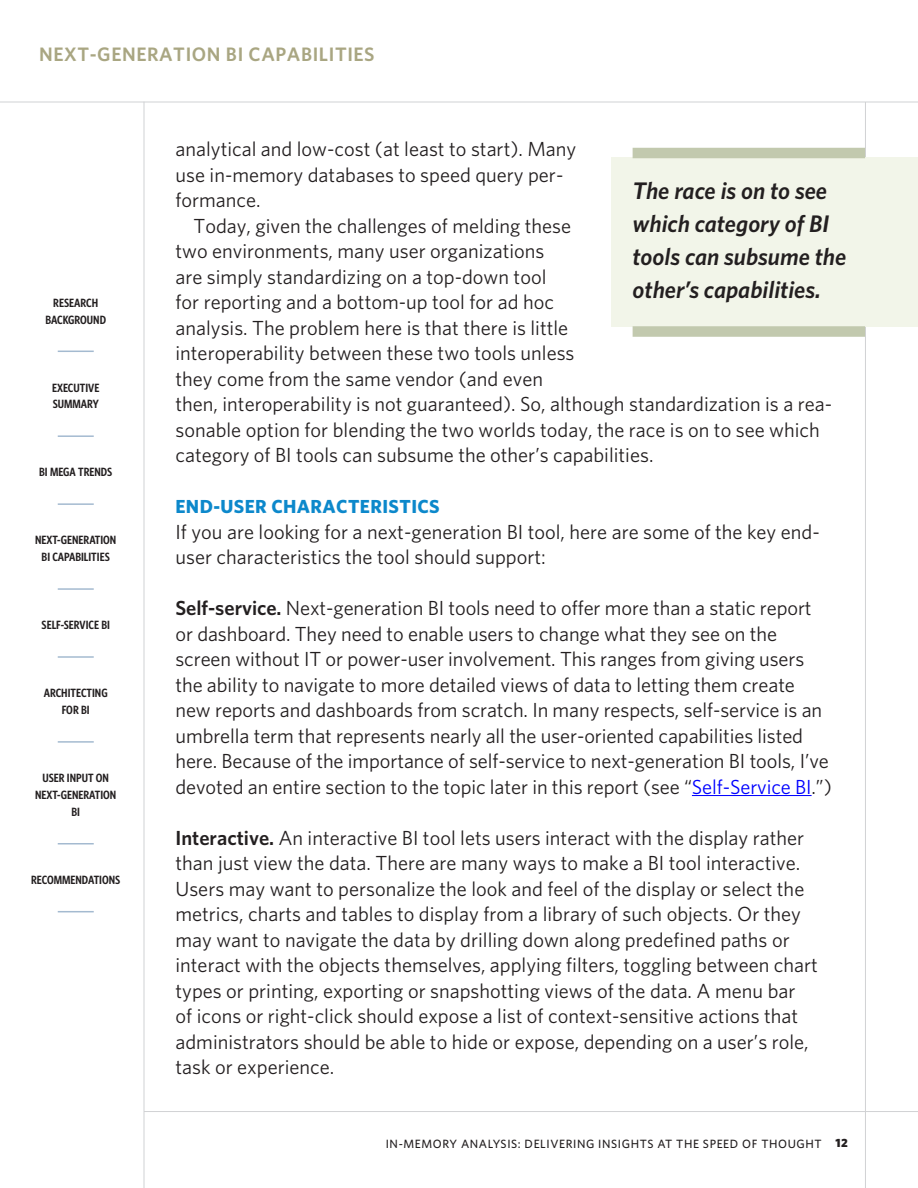
<style>
.page{position:relative;width:918px;height:1188px;background:#fff}
.page>*{position:absolute;margin:0;border:0;box-sizing:border-box;transform-origin:0 0}
.pull_quote{font:italic 600 24px/33px "Whitney";color:#231f20}
.body_copy_no_indent{font:20.4px/25.5px "Whitney";color:#231f20}
.body_copy{font:20.4px/25.5px "Whitney";color:#231f20}
.t1{font:600 19.5px "Whitney";letter-spacing:.03em;color:#a9a682}
.subhead{font:700 18.9px "Whitney";letter-spacing:.02em;color:#0c88cb}
.t2{font:600 12px/17px "Whitney Condensed";color:#231f20;text-align:center}
.t3{font:500 12px "Whitney";letter-spacing:.05em;color:#231f20}
.s1{font-weight:600}
.s2{color:#00f}
.s3{font-weight:900}
</style>
<div class="page">
<hr style="left:58px;top:351px;width:36px;height:1px;background:#a4bad0">
<hr style="left:58px;top:435px;width:36px;height:2px;background:#a4bad0">
<hr style="left:58px;top:503px;width:36px;height:2px;background:#a4bad0">
<hr style="left:58px;top:588px;width:36px;height:2px;background:#a4bad0">
<hr style="left:58px;top:656px;width:36px;height:2px;background:#a4bad0">
<hr style="left:58px;top:741px;width:36px;height:2px;background:#a4bad0">
<hr style="left:58px;top:843px;width:36px;height:1px;background:#a4bad0">
<hr style="left:58px;top:911px;width:36px;height:1px;background:#a4bad0">
<hr style="left:865px;top:102px;width:1px;height:1086px;background:#d1d2d4">
<hr style="left:0;top:102px;width:918px;height:1px;background:#d1d2d4">
<hr style="left:144px;top:1111px;width:774px;height:1px;background:#d1d2d4">
<hr style="left:144px;top:102px;width:1px;height:1086px;background:#d1d2d4">
<hr style="left:692px;top:795px;width:120px;height:1px;background:#00f">
<div style="left:611px;top:157px;width:307px;height:169px;background:#f2f5e9"></div>
<div style="left:633px;top:148px;width:232px;height:10px;background:#c2c9ae"></div>
<div style="left:633px;top:326px;width:232px;height:11px;background:#c2c9ae"></div>
<p class="t1" style="left:39px;top:42px;width:337px">NEXT-GENERATION BI CAPABILITIES</p>
<p class="t2" style="left:45px;top:294px;width:62px">RESEARCH<br>BACKGROUND</p>
<p class="t2" style="left:52px;top:379px;width:49px;text-align:left">EXECUTIVE<br>SUMMARY</p>
<p class="t2" style="left:39px;top:464px;width:75px">BI MEGA TRENDS</p>
<p class="t2" style="left:35px;top:532px;width:83px">NEXT-GENERATION<br>BI CAPABILITIES</p>
<p class="t2" style="left:42px;top:616px;width:70px">SELF-SERVICE BI</p>
<p class="t2" style="left:44px;top:684px;width:65px">ARCHITECTING<br>FOR BI</p>
<p class="t2" style="left:35px;top:769px;width:83px">USER INPUT ON<br>NEXT-GENERATION<br>BI</p>
<p class="t2" style="left:31px;top:871px;width:91px">RECOMMENDATIONS</p>
<p class="body_copy" style="left:176px;top:136px;width:402px">analytical and low-cost (at least to start). Many use in-memory databases to speed query per&shy;formance.</p>
<p class="body_copy" style="left:176px;top:212px;width:658px;text-indent:18px">Today, given the challenges of melding these<br>two environments, many user organizations<br>are simply standardizing on a top-down tool<br>for reporting and a bottom-up tool for ad hoc<br>analysis. The problem here is that there is little<br>interoperability between these two tools unless<br>they come from the same vendor (and even<br>then, interoperability is not guaranteed). So, although standardization is a rea&shy;sonable option for blending the two worlds today, the race is on to see which category of BI tools can subsume the other’s capabilities.</p>
<p class="subhead" style="left:176px;top:495px;width:266px">END-USER CHARACTERISTICS</p>
<p class="body_copy_no_indent" style="left:176px;top:518px;width:646px">If you are looking for a next-generation BI tool, here are some of the key end&shy;user characteristics the tool should support:</p>
<p class="body_copy_no_indent" style="left:176px;top:595px;width:658px"><span class="s1">Self-service.</span> Next-generation BI tools need to offer more than a static report or dashboard. They need to enable users to change what they see on the screen without IT or power-user involvement. This ranges from giving users the ability to navigate to more detailed views of data to letting them create new reports and dashboards from scratch. In many respects, self-service is an umbrella term that represents nearly all the user-oriented capabilities listed here. Because of the importance of self-service to next-generation BI tools, I’ve devoted an entire section to the topic later in this report (see “<span class="s2">Self-Service BI</span>.”)</p>
<p class="body_copy_no_indent" style="left:176px;top:824px;width:644px"><span class="s1">Interactive.</span> An interactive BI tool lets users interact with the display rather than just view the data. There are many ways to make a BI tool interactive.<br>Users may want to personalize the look and feel of the display or select the metrics, charts and tables to display from a library of such objects. Or they may want to navigate the data by drilling down along predefined paths or interact with the objects themselves, applying filters, toggling between chart types or printing, exporting or snapshotting views of the data. A menu bar<br>of icons or right-click should expose a list of context-sensitive actions that administrators should be able to hide or expose, depending on a user’s role, task or experience.</p>
<p class="pull_quote" style="left:633px;top:174px;width:215px">The race is on to see which category of BI tools can subsume the other’s capabilities.</p>
<p class="t3" style="left:386px;top:1137px;width:464px">IN-MEMORY ANALYSIS: DELIVERING INSIGHTS AT THE SPEED OF THOUGHT <span class="s3">12</span></p>
</div>
